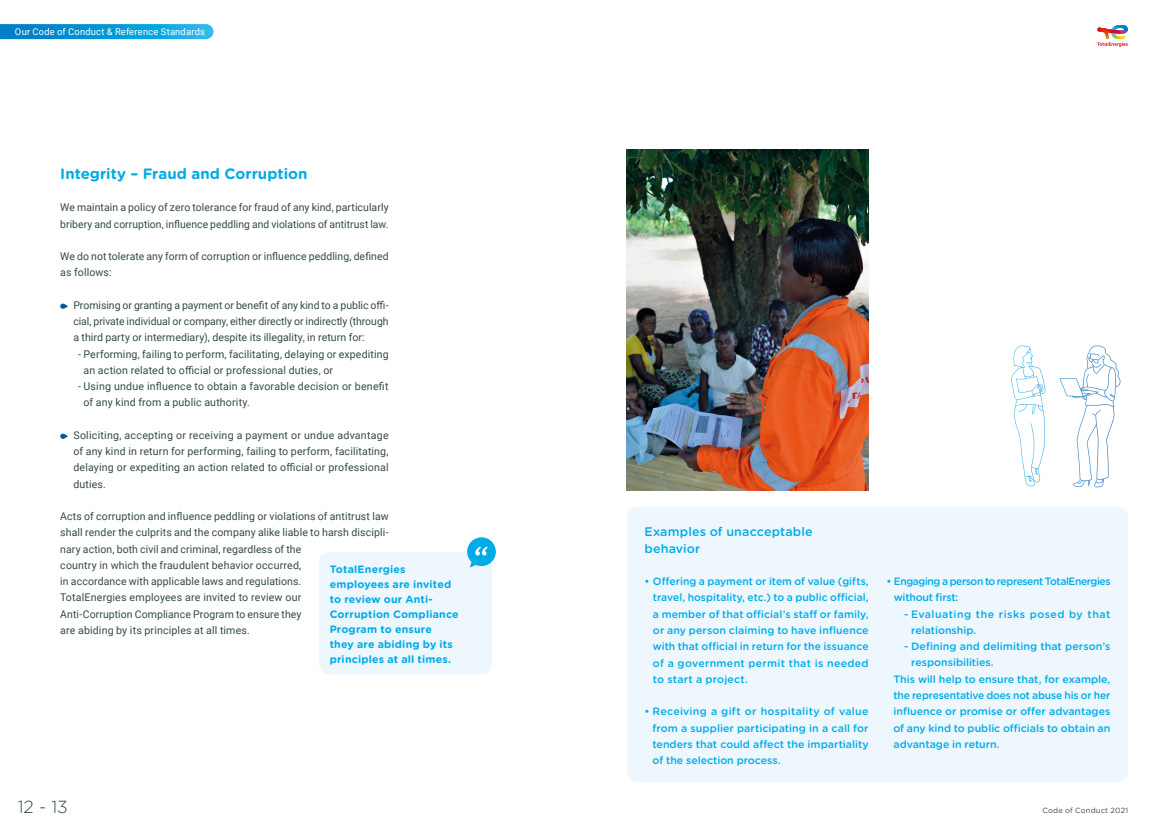
<style>
.page{position:relative;width:1170px;height:833px;background:#fff}
.page>*{position:absolute;margin:0;border:0;box-sizing:border-box;transform-origin:0 0}
.t1{font:300 17.5px "Gotham Rounded";color:#35494c}
.t2{font:700 15px "Gotham Rounded";color:#00abe7}
.t3{font:500 12.5px/16.2px "Gotham Rounded";letter-spacing:.01em;color:#00abe7}
.t4{font:10.62px/16.2px "Roboto";letter-spacing:.01em;color:#35494c}
.t5{font:500 10.62px/16.2px "Gotham Rounded";letter-spacing:-.005em;color:#00abe7;text-align:justify}
.t6{font:700 10.62px/15px "Gotham Rounded";letter-spacing:.015em;color:#00abe7}
.t7{font:500 10.62px/16.2px "Gotham Rounded";letter-spacing:-.04em;color:#00abe7}
.t8{font:500 10.62px/16.2px "Gotham Rounded";letter-spacing:.035em;color:#00abe7}
.t9{font:9.38px "Roboto";letter-spacing:.02em;color:#fff}
.t10{font:7.5px "Gotham Rounded";letter-spacing:.03em;color:#35494c}
</style>
<div class="page">
<svg style="left:60px;top:303px;width:8px;height:6px"></svg>
<svg style="left:60px;top:433px;width:8px;height:6px"></svg>
<div style="left:626px;top:507px;width:502px;height:275px;background:#eef7fe;border-radius:11px"></div>
<div style="left:319px;top:552px;width:173px;height:122px;background:#eef7fe;border-radius:11px"></div>
<svg style="left:467px;top:537px;width:29px;height:30px"></svg>
<img style="left:626px;top:149px;width:242px;height:341px">
<svg style="left:1059px;top:345px;width:38px;height:142px"></svg>
<svg style="left:1097px;top:25px;width:30px;height:22px"></svg>
<svg style="left:0;top:24px;width:213px;height:15px;background:#0b9ad7"></svg>
<p class="t9" style="left:15px;top:25px;width:191px">Our Code of Conduct &amp; Reference Standards</p>
<h2 class="t2" style="left:60px;top:162px;width:249px">Integrity – Fraud and Corruption</h2>
<p class="t4" style="left:60px;top:199px;width:330px">We maintain a policy of zero tolerance for fraud of any kind, particularly bribery and corruption, influence peddling and violations of antitrust law.</p>
<p class="t4" style="left:60px;top:248px;width:330px">We do not tolerate any form of corruption or influence peddling, defined as follows:</p>
<p class="t4" style="left:73px;top:296px;width:317px;text-align:justify">Promising or granting a payment or benefit of any kind to a public offi&shy;cial, private individual or company, either directly or indirectly (through a third party or intermediary), despite its illegality, in return for:</p>
<p class="t4" style="left:84px;top:345px;width:306px;text-indent:-6px">- Performing, failing to perform, facilitating, delaying or expediting an action related to official or professional duties, or</p>
<p class="t4" style="left:84px;top:378px;width:306px;text-indent:-6px">- Using undue influence to obtain a favorable decision or benefit of any kind from a public authority.</p>
<p class="t4" style="left:73px;top:426px;width:317px;text-align:justify">Soliciting, accepting or receiving a payment or undue advantage of any kind in return for performing, failing to perform, facilitating, delaying or expediting an action related to official or professional duties.</p>
<p class="t4" style="left:60px;top:508px;width:330px">Acts of corruption and influence peddling or violations of antitrust law shall render the culprits and the company alike liable to harsh discipli&shy;nary action, both civil and criminal, regardless of the<br>country in which the fraudulent behavior occurred,<br>in accordance with applicable laws and regulations.<br>TotalEnergies employees are invited to review our<br>Anti-Corruption Compliance Program to ensure they<br>are abiding by its principles at all times.</p>
<p class="t6" style="left:330px;top:561px;width:130px">TotalEnergies employees are invited to review our Anti-<br>Corruption Compliance<br>Program to ensure they are abiding by its principles at all times.</p>
<p class="t3" style="left:644px;top:523px;width:170px">Examples of unacceptable behavior</p>
<p class="t5" style="left:653px;top:573px;width:217px;text-indent:-8px">• Offering a payment or item of value (gifts, travel, hospitality, etc.) to a public official, a member of that official’s staff or family, or any person claiming to have influence with that official in return for the issuance of a government permit that is needed to start a project.</p>
<p class="t5" style="left:652px;top:703px;width:218px;text-indent:-8px">• Receiving a gift or hospitality of value from a supplier participating in a call for tenders that could affect the impartiality of the selection process.</p>
<p class="t7" style="left:893px;top:573px;width:218px;text-indent:-8px">• Engaging a person to represent TotalEnergies without first:</p>
<p class="t8" style="left:911px;top:605px;width:201px;text-indent:-7px">- Evaluating the risks posed by that relationship.</p>
<p class="t5" style="left:904px;top:638px;width:208px">- Defining and delimiting that person’s</p>
<p class="t5" style="left:911px;top:654px;width:84px">responsibilities.</p>
<p class="t5" style="left:893px;top:670px;width:218px">This will help to ensure that, for example,</p>
<p class="t5" style="left:893px;top:686px;width:218px">the representative does not abuse his or her</p>
<p class="t5" style="left:893px;top:703px;width:218px">influence or promise or offer advantages</p>
<p class="t5" style="left:893px;top:719px;width:218px">of any kind to public officials to obtain an</p>
<p class="t5" style="left:893px;top:735px;width:108px">advantage in return.</p>
<h1 class="t1" style="left:18px;top:795px;width:52px">12 - 13</h1>
<p class="t10" style="left:1042px;top:805px;width:87px">Code of Conduct 2021</p>
</div>
